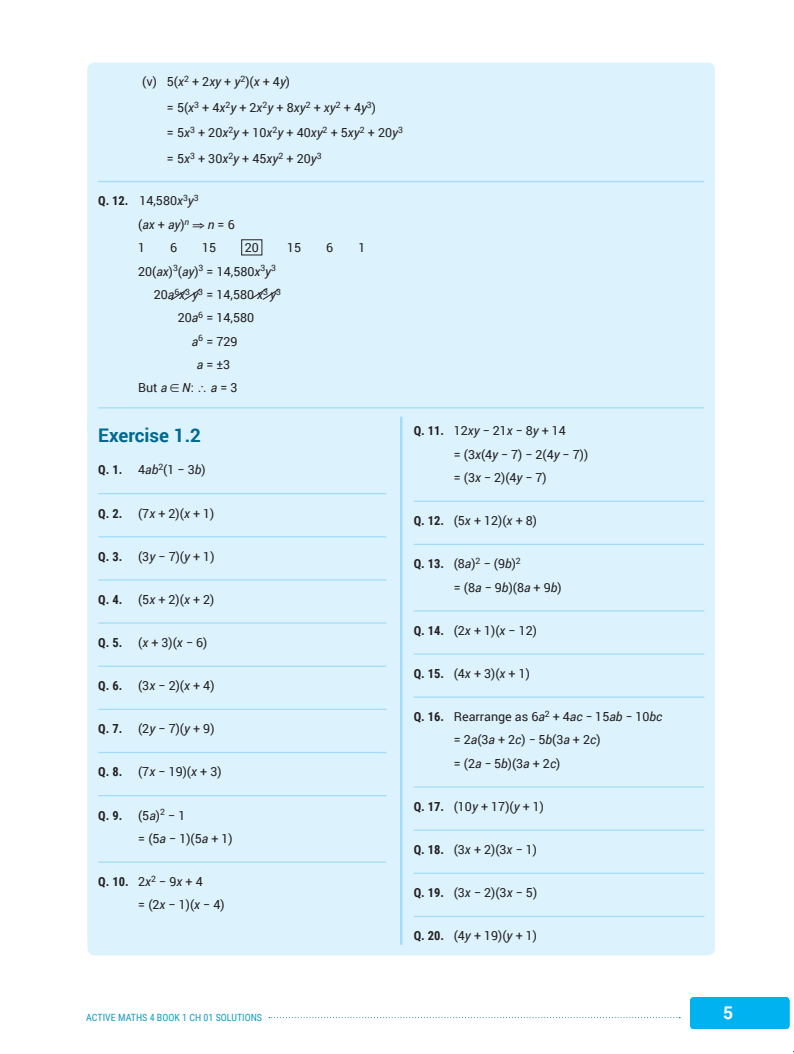
<style>
.page{position:relative;width:794px;height:1054px;background:#fff}
.page>*{position:absolute;margin:0;border:0;box-sizing:border-box;transform-origin:0 0}
.t1{font:700 18.75px "Roboto";color:#006991}
.t2{font:700 17.5px "Roboto";color:#fff}
.t3{font:12.5px/23.4px "Roboto";color:#231f20}
.t4{font:700 12.5px "Roboto Condensed";color:#231f20}
.t5{font:10px "Roboto Condensed";color:#129dbf}
.s1{font-style:italic}
.s2{font-family:"Roboto Condensed";font-weight:700}
</style>
<div class="page">
<svg style="left:269px;top:1017px;width:411px;height:1px"></svg>
<div style="left:690px;top:997px;width:99px;height:32px;background:#00b2ef;border-radius:4px"></div>
<div style="left:87px;top:63px;width:628px;height:376px;background:#dcf2fc;border-radius:7px"></div>
<hr style="left:98px;top:181px;width:606px;height:1px;background:#a1ddf8">
<hr style="left:98px;top:407px;width:606px;height:1px;background:#a1ddf8">
<svg style="left:171px;top:289px;width:30px;height:12px"></svg>
<svg style="left:251px;top:288px;width:28px;height:12px"></svg>
<div style="left:87px;top:412px;width:628px;height:543px;background:#dcf2fc;border-radius:7px"></div>
<hr style="left:98px;top:493px;width:288px;height:1px;background:#a1ddf8">
<hr style="left:98px;top:536px;width:288px;height:1px;background:#a1ddf8">
<hr style="left:98px;top:579px;width:288px;height:1px;background:#a1ddf8">
<hr style="left:98px;top:622px;width:288px;height:1px;background:#a1ddf8">
<hr style="left:98px;top:665px;width:288px;height:2px;background:#a1ddf8">
<hr style="left:98px;top:709px;width:288px;height:1px;background:#a1ddf8">
<hr style="left:98px;top:752px;width:288px;height:1px;background:#a1ddf8">
<hr style="left:98px;top:795px;width:288px;height:1px;background:#a1ddf8">
<hr style="left:98px;top:861px;width:288px;height:1px;background:#a1ddf8">
<hr style="left:414px;top:500px;width:290px;height:2px;background:#a1ddf8">
<hr style="left:414px;top:544px;width:290px;height:1px;background:#a1ddf8">
<hr style="left:414px;top:610px;width:290px;height:1px;background:#a1ddf8">
<hr style="left:414px;top:653px;width:290px;height:1px;background:#a1ddf8">
<hr style="left:414px;top:696px;width:290px;height:2px;background:#a1ddf8">
<hr style="left:414px;top:786px;width:290px;height:1px;background:#a1ddf8">
<hr style="left:414px;top:829px;width:290px;height:2px;background:#a1ddf8">
<hr style="left:414px;top:872px;width:290px;height:2px;background:#a1ddf8">
<hr style="left:414px;top:916px;width:290px;height:1px;background:#a1ddf8">
<hr style="left:400px;top:417px;width:2px;height:527px;background:#a1ddf8">
<p class="t3" style="left:167px;top:69px;width:237px;line-height:25.4px;text-indent:-25px">(v) 5(<span class="s1">x</span><sup>2</sup> + 2<span class="s1">xy</span> + <span class="s1">y</span><sup>2</sup>)(<span class="s1">x</span> + 4<span class="s1">y</span>)<br>= 5(<span class="s1">x</span><sup>3</sup> + 4<span class="s1">x</span><sup>2</sup><span class="s1">y</span> + 2<span class="s1">x</span><sup>2</sup><span class="s1">y</span> + 8<span class="s1">xy</span><sup>2</sup> + <span class="s1">xy</span><sup>2</sup> + 4<span class="s1">y</span><sup>3</sup>)<br>= 5<span class="s1">x</span><sup>3</sup> + 20<span class="s1">x</span><sup>2</sup><span class="s1">y</span> + 10<span class="s1">x</span><sup>2</sup><span class="s1">y</span> + 40<span class="s1">xy</span><sup>2</sup> + 5<span class="s1">xy</span><sup>2</sup> + 20<span class="s1">y</span><sup>3 </sup>= 5<span class="s1">x</span><sup>3</sup> + 30<span class="s1">x</span><sup>2</sup><span class="s1">y</span> + 45<span class="s1">xy</span><sup>2</sup> + 20<span class="s1">y</span><sup>3</sup></p>
<p class="t3" style="left:138px;top:189px;width:98px;text-indent:-40px"><span class="s2">Q. 12.</span> 14,580<span class="s1">x</span><sup>3</sup><span class="s1">y</span><sup>3 </sup>(<span class="s1">ax</span>+<span class="s1">ay</span>)<sup>n</sup>⇒<span class="s1">n</span>=6<br>1</p>
<p class="t3" style="left:170px;top:235px;width:9px">6</p>
<p class="t3" style="left:202px;top:235px;width:16px">15</p>
<p class="t3" style="left:245px;top:235px;width:16px">20</p>
<p class="t3" style="left:287px;top:235px;width:16px">15</p>
<p class="t3" style="left:326px;top:235px;width:9px">6</p>
<p class="t3" style="left:358px;top:235px;width:9px">1</p>
<p class="t3" style="left:138px;top:259px;width:139px">20(<span class="s1">ax</span>)<sup>3</sup>(<span class="s1">ay</span>)<sup>3</sup> = 14,580<span class="s1">x</span><sup>3</sup><span class="s1">y</span><sup>3</sup></p>
<p class="t3" style="left:154px;top:282px;width:129px">20<span class="s1">a</span><sup>6</sup><span class="s1">x</span><sup>3</sup> <span class="s1">y</span><sup>3</sup> = 14,580 <span class="s1">x</span><sup>3</sup> <span class="s1">y</span><sup>3</sup></p>
<p class="t3" style="left:178px;top:306px;width:78px">20<span class="s1">a</span><sup>6</sup> = 14,580</p>
<p class="t3" style="left:192px;top:329px;width:47px"><span class="s1">a</span><sup>6</sup> = 729</p>
<p class="t3" style="left:197px;top:352px;width:35px"><span class="s1">a</span>=±3</p>
<p class="t3" style="left:138px;top:376px;width:101px">But <span class="s1">a</span>∈<span class="s1">N</span>: ∴<span class="s1">a</span>=3</p>
<p class="t1" style="left:98px;top:422px;width:104px">Exercise 1.2</p>
<p class="t4" style="left:98px;top:461px;width:26px">Q. 1.</p>
<p class="t3" style="left:138px;top:458px;width:69px">4<span class="s1">ab</span><sup>2</sup>(1 − 3<span class="s1">b</span>)</p>
<p class="t4" style="left:98px;top:504px;width:26px">Q. 2.</p>
<p class="t3" style="left:138px;top:501px;width:78px">(7<span class="s1">x</span> + 2)(<span class="s1">x</span> + 1)</p>
<p class="t4" style="left:98px;top:547px;width:26px">Q. 3.</p>
<p class="t3" style="left:138px;top:544px;width:78px">(3<span class="s1">y</span> − 7)(<span class="s1">y</span> + 1)</p>
<p class="t4" style="left:98px;top:591px;width:26px">Q. 4.</p>
<p class="t3" style="left:138px;top:587px;width:78px">(5<span class="s1">x</span> + 2)(<span class="s1">x</span> + 2)</p>
<p class="t4" style="left:98px;top:634px;width:26px">Q. 5.</p>
<p class="t3" style="left:138px;top:630px;width:71px">(<span class="s1">x</span> + 3)(<span class="s1">x</span> − 6)</p>
<p class="t4" style="left:98px;top:677px;width:26px">Q. 6.</p>
<p class="t3" style="left:138px;top:673px;width:78px">(3<span class="s1">x</span> − 2)(<span class="s1">x</span> + 4)</p>
<p class="t4" style="left:98px;top:720px;width:26px">Q. 7.</p>
<p class="t3" style="left:138px;top:716px;width:78px">(2<span class="s1">y</span> − 7)(<span class="s1">y</span> + 9)</p>
<p class="t4" style="left:98px;top:763px;width:26px">Q. 8.</p>
<p class="t3" style="left:138px;top:760px;width:85px">(7<span class="s1">x</span> − 19)(<span class="s1">x</span> + 3)</p>
<p class="t4" style="left:98px;top:806px;width:26px">Q. 9.</p>
<p class="t3" style="left:138px;top:803px;width:96px">(5<span class="s1">a</span>)<sup>2</sup> − 1<br>= (5<span class="s1">a</span> − 1)(5<span class="s1">a</span> + 1)</p>
<p class="t3" style="left:138px;top:869px;width:88px;text-indent:-40px"><span class="s2">Q. 10.</span> 2<span class="s1">x</span><sup>2</sup> − 9<span class="s1">x</span> + 4<br>= (2<span class="s1">x</span> − 1)(<span class="s1">x</span> − 4)</p>
<p class="t3" style="left:454px;top:419px;width:136px;text-indent:-40px"><span class="s2">Q. 11.</span> 12<span class="s1">xy</span> − 21<span class="s1">x</span> − 8<span class="s1">y</span> + 14<br>= (3<span class="s1">x</span>(4<span class="s1">y</span> − 7) − 2(4<span class="s1">y</span> − 7)) = (3<span class="s1">x</span> − 2)(4<span class="s1">y</span> − 7)</p>
<p class="t3" style="left:414px;top:508px;width:125px"><span class="s2">Q. 12.</span> (5<span class="s1">x</span> + 12)(<span class="s1">x</span> + 8)</p>
<p class="t3" style="left:454px;top:552px;width:109px;text-indent:-40px"><span class="s2">Q. 13.</span> (8<span class="s1">a</span>)<sup>2</sup> − (9<span class="s1">b</span>)<sup>2<br></sup>= (8<span class="s1">a</span> − 9<span class="s1">b</span>)(8<span class="s1">a</span> + 9<span class="s1">b</span>)</p>
<p class="t3" style="left:414px;top:618px;width:125px"><span class="s2">Q. 14.</span> (2<span class="s1">x</span> + 1)(<span class="s1">x</span> − 12)</p>
<p class="t3" style="left:414px;top:661px;width:118px"><span class="s2">Q. 15.</span> (4<span class="s1">x</span> + 3)(<span class="s1">x</span> + 1)</p>
<p class="t3" style="left:454px;top:704px;width:210px;text-indent:-40px"><span class="s2">Q. 16.</span> Rearrange as 6<span class="s1">a</span><sup>2</sup> + 4<span class="s1">ac −</span> 15<span class="s1">ab −</span> 10<span class="s1">bc </span>= 2<span class="s1">a</span>(3<span class="s1">a</span> + 2<span class="s1">c</span>) <span class="s1">−</span> 5<span class="s1">b</span>(3<span class="s1">a</span> + 2<span class="s1">c</span>)<br>= (2<span class="s1">a −</span> 5<span class="s1">b</span>)(3<span class="s1">a</span> + 2<span class="s1">c</span>)</p>
<p class="t3" style="left:414px;top:794px;width:132px"><span class="s2">Q. 17.</span> (10<span class="s1">y</span> + 17)(<span class="s1">y</span> + 1)</p>
<p class="t3" style="left:414px;top:837px;width:125px"><span class="s2">Q. 18.</span> (3<span class="s1">x</span> + 2)(3<span class="s1">x</span> − 1)</p>
<p class="t3" style="left:414px;top:880px;width:125px"><span class="s2">Q. 19.</span> (3<span class="s1">x</span> − 2)(3<span class="s1">x</span> − 5)</p>
<p class="t3" style="left:414px;top:924px;width:125px"><span class="s2">Q. 20.</span> (4<span class="s1">y</span> + 19)(<span class="s1">y</span> + 1)</p>
<p class="t5" style="left:86px;top:1010px;width:177px">ACTIVE MATHS 4 BOOK 1 CH 01 SOLUTIONS</p>
<p class="t2" style="left:723px;top:1000px;width:12px">5</p>
</div>
